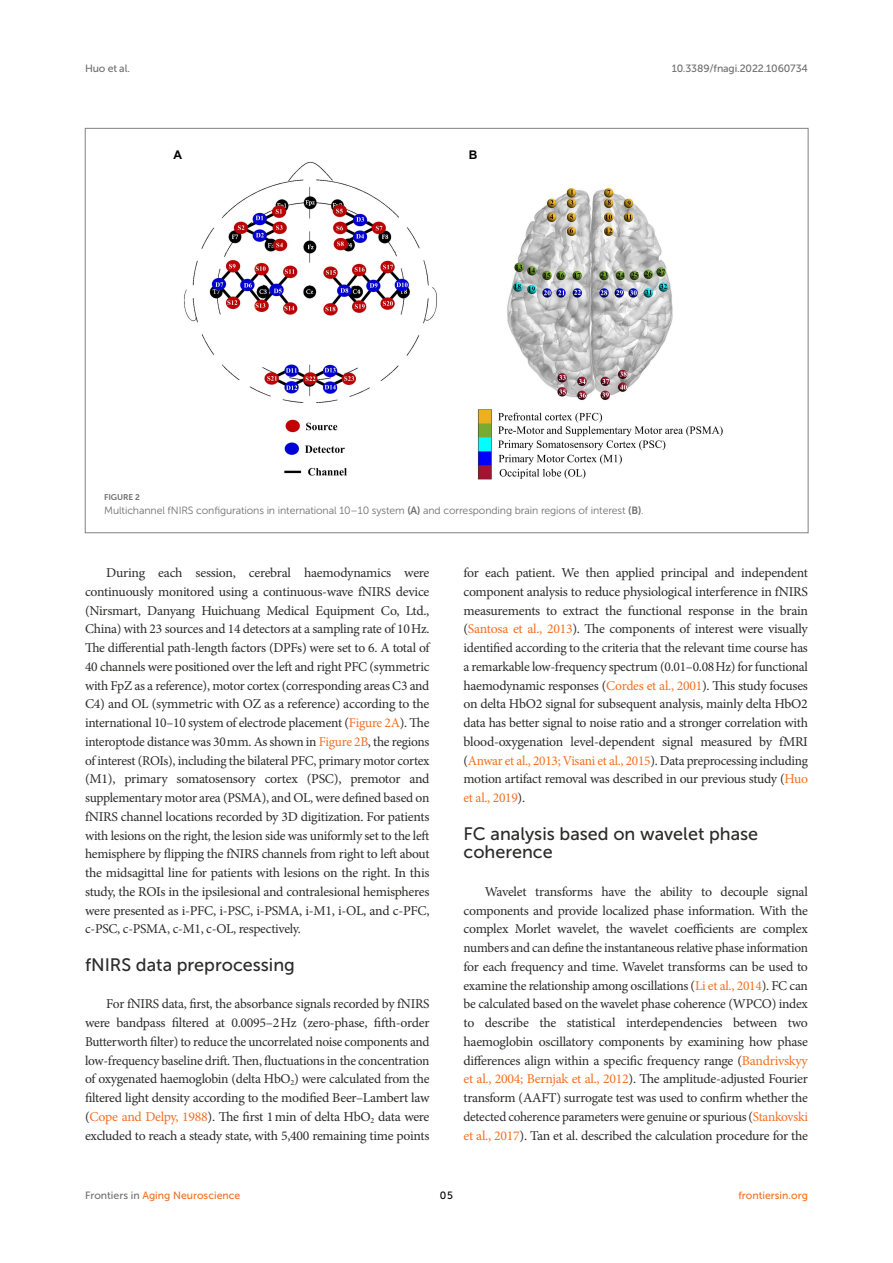
<style>
.page{position:relative;width:893px;height:1263px;background:#fff}
.page>*{position:absolute;margin:0;border:0;box-sizing:border-box;transform-origin:0 0}
.HEAD_2{font:18px/18.8px "Museo Sans 500";color:#2b2b2a}
.TEXT_FLUSH{font:13.5px/18.8px "Minion Pro";letter-spacing:-.02em;color:#2b2b2a;text-align:justify}
.TEXT{font:13.5px/18.8px "Minion Pro";letter-spacing:-.02em;color:#2b2b2a;text-align:justify}
.t1{font:700 12px "Arial";color:#000}
.FIG_LEG{font:10.5px "Museo Sans 300";letter-spacing:-.01em;color:#706f70}
.t2{font:10.5px "Museo Sans 500";color:#f36f21}
.t3{font:10.5px "Museo Sans 500";letter-spacing:-.015em;color:#706f70}
.t4{font:10.5px "Museo Sans 500";color:#000}
.FIG_HD{font:8.25px "Museo Sans 700";letter-spacing:-.01em;color:#706f70}
.s1{font-family:"Museo Sans 700"}
.s2{color:#f36f21}
.s3{color:#706f70}
</style>
<div class="page">
<img style="left:184px;top:162px;width:539px;height:318px">
<p class="t3" style="left:85px;top:63px;width:46px">Huo et al.</p>
<p class="t3" style="left:672px;top:63px;width:138px">10.3389/fnagi.2022.1060734</p>
<p class="t1" style="left:173px;top:147px;width:10px">A</p>
<p class="t1" style="left:469px;top:147px;width:10px">B</p>
<p class="FIG_HD" style="left:104px;top:493px;width:37px">FIGURE 2</p>
<p class="FIG_LEG" style="left:104px;top:504px;width:541px">Multichannel fNIRS configurations in international 10–10 system <span class="s1">(A)</span> and corresponding brain regions of interest <span class="s1">(B)</span>.</p>
<p class="TEXT" style="left:85px;top:563px;width:346px;text-indent:21px">During each session, cerebral haemodynamics were continuously monitored using a continuous-wave fNIRS device (Nirsmart, Danyang Huichuang Medical Equipment Co, Ltd., China) with 23 sources and 14 detectors at a sampling rate of 10Hz.<br>The differential path-length factors (DPFs) were set to 6. A total of 40 channels were positioned over the left and right PFC (symmetric with FpZ as a reference), motor cortex (corresponding areas C3 and C4) and OL (symmetric with OZ as a reference) according to the international 10–10 system of electrode placement (<span class="s2">Figure 2A</span>). The interoptode distance was 30mm. As shown in <span class="s2">Figure 2B</span>, the regions of interest (ROIs), including the bilateral PFC, primary motor cortex (M1), primary somatosensory cortex (PSC), premotor and supplementary motor area (PSMA), and OL, were defined based on fNIRS channel locations recorded by 3D digitization. For patients with lesions on the right, the lesion side was uniformly set to the left hemisphere by flipping the fNIRS channels from right to left about the midsagittal line for patients with lesions on the right. In this study, the ROIs in the ipsilesional and contralesional hemispheres were presented as i-PFC, i-PSC, i-PSMA, i-M1, i-OL, and c-PFC, c-PSC, c-PSMA, c-M1, c-OL, respectively.</p>
<p class="HEAD_2" style="left:85px;top:955px;width:211px">fNIRS data preprocessing</p>
<p class="TEXT_FLUSH" style="left:85px;top:995px;width:346px;text-indent:21px">For fNIRS data, first, the absorbance signals recorded by fNIRS were bandpass filtered at 0.0095–2Hz (zero-phase, fifth-order Butterworth filter) to reduce the uncorrelated noise components and low-frequency baseline drift. Then, fluctuations in the concentration of oxygenated haemoglobin (delta HbO<sub>2</sub>) were calculated from the filtered light density according to the modified Beer–Lambert law (<span class="s2">Cope and Delpy, 1988</span>). The first 1min of delta HbO<sub>2</sub> data were excluded to reach a steady state, with 5,400 remaining time points</p>
<p class="TEXT_FLUSH" style="left:463px;top:563px;width:346px">for each patient. We then applied principal and independent component analysis to reduce physiological interference in fNIRS measurements to extract the functional response in the brain (<span class="s2">Santosa et al., 2013</span>). The components of interest were visually identified according to the criteria that the relevant time course has a remarkable low-frequency spectrum (0.01–0.08Hz) for functional haemodynamic responses (<span class="s2">Cordes et al., 2001</span>). This study focuses on delta HbO2 signal for subsequent analysis, mainly delta HbO2 data has better signal to noise ratio and a stronger correlation with blood-oxygenation level-dependent signal measured by fMRI (<span class="s2">Anwar et al., 2013; Visani et al., 2015</span>). Data preprocessing including motion artifact removal was described in our previous study (<span class="s2">Huo et al., 2019</span>).</p>
<p class="HEAD_2" style="left:463px;top:824px;width:296px">FC analysis based on wavelet phase coherence</p>
<p class="TEXT_FLUSH" style="left:463px;top:882px;width:346px;text-indent:21px">Wavelet transforms have the ability to decouple signal components and provide localized phase information. With the complex Morlet wavelet, the wavelet coefficients are complex numbers and can define the instantaneous relative phase information for each frequency and time. Wavelet transforms can be used to examine the relationship among oscillations (<span class="s2">Li et al., 2014</span>). FC can be calculated based on the wavelet phase coherence (WPCO) index to describe the statistical interdependencies between two haemoglobin oscillatory components by examining how phase differences align within a specific frequency range (<span class="s2">Bandrivskyy et al., 2004; Bernjak et al., 2012</span>). The amplitude-adjusted Fourier transform (AAFT) surrogate test was used to confirm whether the detected coherence parameters were genuine or spurious (<span class="s2">Stankovski et al., 2017</span>). Tan et al. described the calculation procedure for the</p>
<p class="t2" style="left:85px;top:1190px;width:157px"><span class="s3">Frontiers in</span> Aging Neuroscience</p>
<p class="t4" style="left:440px;top:1190px;width:14px">05</p>
<p class="t2" style="left:738px;top:1190px;width:71px">frontiersin.org</p>
</div>
